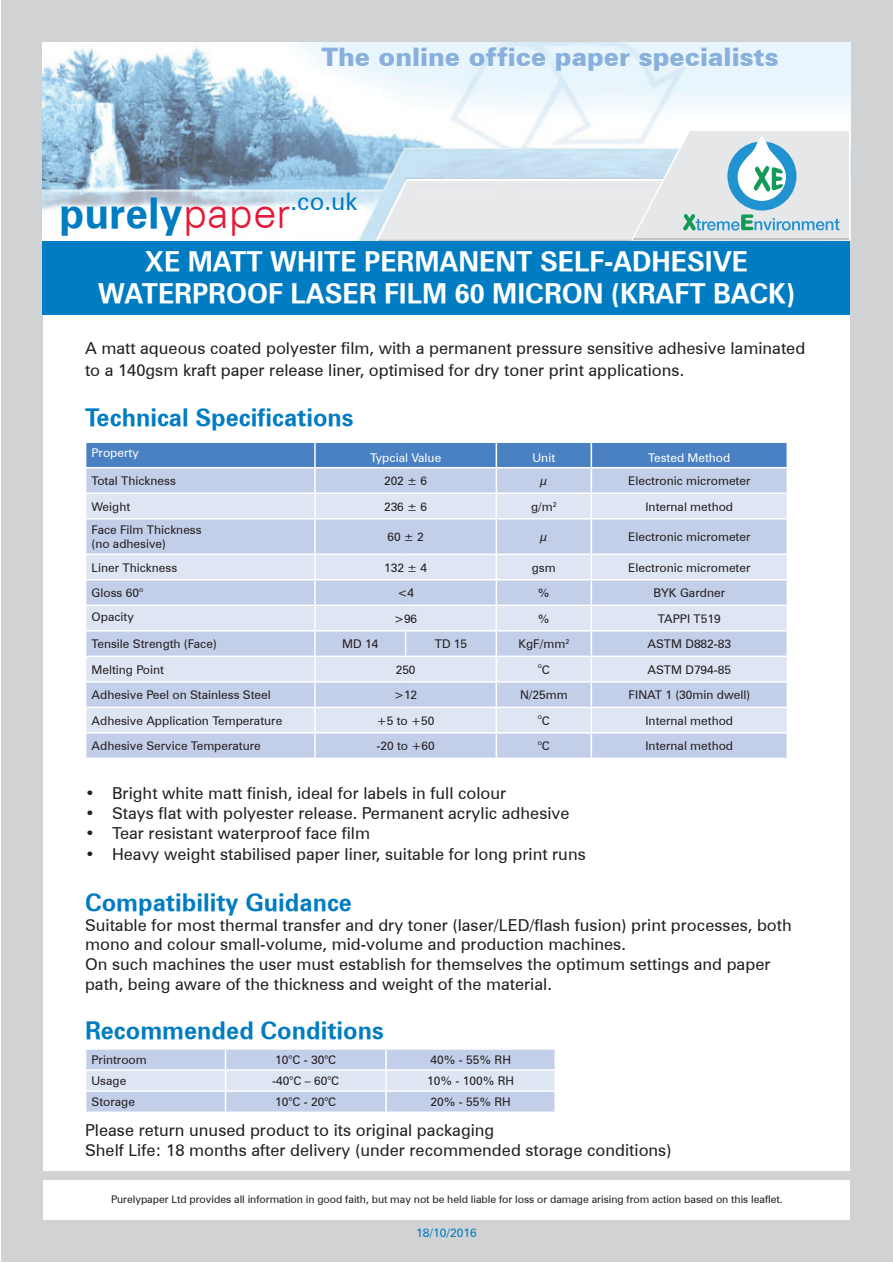
<style>
.page{position:relative;width:893px;height:1263px;background:#fff}
.page>*{position:absolute;margin:0;border:0;box-sizing:border-box;transform-origin:0 0}
.t1{font:41.55px "Zurich Bold BT";letter-spacing:.005em;color:#007cc2}
.t2{font:27px/32.4px "Zurich Bold BT";color:#fff;text-align:center}
.t3{font:900 25.5px "Zurich BT";color:#89b0dc}
.t4{font:24px "Zurich Bold BT";color:#007cc2}
.t5{font:16.5px/19.8px "Zurich BT";color:#231f20}
.t6{font:12px/14.4px "Zurich BT";color:#231f20}
.t7{font:12px "Zurich BT";color:#fff}
.t8{font:12px "Zurich BT";color:#007cc2}
.t9{font:10.5px "Zurich BT";letter-spacing:-.005em;color:#231f20}
.t10{font:7.05px "Zurich BT";color:#231f20}
.s1{font-family:"Zurich BT";font-weight:300;color:#e51836}
</style>
<div class="page">
<div style="left:1px;top:1px;width:891px;height:1261px;background:#d1d2d4"></div>
<div style="left:43px;top:43px;width:807px;height:1177px;background:#fff"></div>
<img style="left:43px;top:43px;width:807px;height:198px">
<div style="left:43px;top:241px;width:807px;height:74px;background:#007cc2"></div>
<svg style="left:630px;top:129px;width:221px;height:113px;background:#cddee5"></svg>
<hr style="left:633px;top:239px;width:216px;height:1px;background:#939598">
<div style="left:43px;top:1171px;width:807px;height:9px;background:#d1d2d4"></div>
<div style="left:86px;top:734px;width:701px;height:24px;background:#c3cee8"></div>
<svg style="left:86px;top:519px;width:701px;height:213px;background:#d0d9ed"></svg>
<hr style="left:314px;top:519px;width:2px;height:34px;background:#fff">
<hr style="left:496px;top:519px;width:1px;height:34px;background:#fff">
<hr style="left:591px;top:519px;width:1px;height:34px;background:#fff">
<svg style="left:86px;top:442px;width:701px;height:76px;background:#a9bfe0"></svg>
<hr style="left:85px;top:553px;width:230px;height:2px;background:#fff">
<hr style="left:85px;top:579px;width:230px;height:1px;background:#fff">
<hr style="left:315px;top:553px;width:91px;height:2px;background:#fff">
<hr style="left:314px;top:555px;width:2px;height:24px;background:#fff">
<hr style="left:406px;top:553px;width:90px;height:2px;background:#fff">
<hr style="left:496px;top:553px;width:95px;height:2px;background:#fff">
<hr style="left:496px;top:579px;width:95px;height:1px;background:#fff">
<hr style="left:591px;top:553px;width:197px;height:2px;background:#fff">
<hr style="left:591px;top:579px;width:197px;height:1px;background:#fff">
<hr style="left:315px;top:579px;width:91px;height:1px;background:#fff">
<hr style="left:314px;top:580px;width:2px;height:25px;background:#fff">
<hr style="left:406px;top:579px;width:90px;height:1px;background:#fff">
<hr style="left:85px;top:605px;width:230px;height:1px;background:#fff">
<hr style="left:315px;top:605px;width:91px;height:1px;background:#fff">
<hr style="left:314px;top:606px;width:2px;height:24px;background:#fff">
<hr style="left:406px;top:605px;width:90px;height:1px;background:#fff">
<hr style="left:496px;top:605px;width:95px;height:1px;background:#fff">
<hr style="left:591px;top:605px;width:197px;height:1px;background:#fff">
<hr style="left:85px;top:630px;width:230px;height:2px;background:#fff">
<hr style="left:315px;top:630px;width:91px;height:2px;background:#fff">
<hr style="left:406px;top:630px;width:90px;height:2px;background:#fff">
<hr style="left:496px;top:630px;width:95px;height:2px;background:#fff">
<hr style="left:591px;top:630px;width:197px;height:2px;background:#fff">
<hr style="left:314px;top:632px;width:2px;height:24px;background:#fff">
<svg style="left:405px;top:632px;width:1px;height:24px"></svg>
<hr style="left:85px;top:656px;width:230px;height:1px;background:#fff">
<hr style="left:315px;top:656px;width:91px;height:1px;background:#fff">
<hr style="left:314px;top:657px;width:2px;height:24px;background:#fff">
<hr style="left:406px;top:656px;width:90px;height:1px;background:#fff">
<hr style="left:496px;top:656px;width:95px;height:1px;background:#fff">
<hr style="left:591px;top:656px;width:197px;height:1px;background:#fff">
<hr style="left:85px;top:681px;width:230px;height:2px;background:#fff">
<hr style="left:315px;top:681px;width:91px;height:2px;background:#fff">
<hr style="left:406px;top:681px;width:90px;height:2px;background:#fff">
<hr style="left:496px;top:681px;width:95px;height:2px;background:#fff">
<hr style="left:591px;top:681px;width:197px;height:2px;background:#fff">
<hr style="left:314px;top:683px;width:2px;height:24px;background:#fff">
<hr style="left:314px;top:734px;width:2px;height:24px;background:#fff">
<hr style="left:85px;top:707px;width:230px;height:1px;background:#fff">
<hr style="left:315px;top:707px;width:91px;height:1px;background:#fff">
<hr style="left:314px;top:708px;width:2px;height:24px;background:#fff">
<hr style="left:406px;top:707px;width:90px;height:1px;background:#fff">
<hr style="left:496px;top:707px;width:95px;height:1px;background:#fff">
<svg style="left:496px;top:555px;width:1px;height:203px"></svg>
<hr style="left:496px;top:732px;width:95px;height:2px;background:#fff">
<hr style="left:591px;top:707px;width:197px;height:1px;background:#fff">
<svg style="left:591px;top:555px;width:1px;height:203px"></svg>
<hr style="left:591px;top:732px;width:197px;height:2px;background:#fff">
<svg style="left:86px;top:1049px;width:469px;height:63px;background:#cfd8ec"></svg>
<hr style="left:386px;top:1090px;width:170px;height:2px;background:#fff">
<h3 class="t3" style="left:321px;top:42px;width:459px">The online office paper specialists</h3>
<h1 class="t1" style="left:59px;top:188px;width:300px">purely<span class="s1">paper</span><sup>.co.uk</sup></h1>
<h2 class="t2" style="left:98px;top:245px;width:698px">XE MATT WHITE PERMANENT SELF-ADHESIVE<br>WATERPROOF LASER FILM 60 MICRON (KRAFT BACK)</h2>
<p class="t5" style="left:85px;top:338px;width:722px;line-height:21.6px">A matt aqueous coated polyester film, with a permanent pressure sensitive adhesive laminated to a 140gsm kraft paper release liner, optimised for dry toner print applications.</p>
<h3 class="t4" style="left:85px;top:403px;width:270px">Technical Specifications</h3>
<p class="t7" style="left:92px;top:446px;width:49px">Property</p>
<p class="t7" style="left:370px;top:450px;width:73px">Typcial Value</p>
<p class="t7" style="left:533px;top:450px;width:24px">Unit</p>
<p class="t7" style="left:648px;top:450px;width:84px">Tested Method</p>
<p class="t6" style="left:92px;top:473px;width:86px">Total Thickness</p>
<p class="t6" style="left:384px;top:473px;width:45px">202 ± 6</p>
<p class="t6" style="left:540px;top:473px;width:8px">µ</p>
<p class="t6" style="left:628px;top:473px;width:124px">Electronic micrometer</p>
<p class="t6" style="left:92px;top:499px;width:40px">Weight</p>
<p class="t6" style="left:384px;top:499px;width:45px">236 ± 6</p>
<p class="t6" style="left:531px;top:499px;width:27px">g/m<sup>2</sup></p>
<p class="t6" style="left:645px;top:499px;width:89px">Internal method</p>
<p class="t6" style="left:92px;top:522px;width:112px">Face Film Thickness (no adhesive)</p>
<p class="t6" style="left:387px;top:529px;width:38px">60 ± 2</p>
<p class="t6" style="left:540px;top:529px;width:8px">µ</p>
<p class="t6" style="left:628px;top:529px;width:124px">Electronic micrometer</p>
<p class="t6" style="left:92px;top:560px;width:87px">Liner Thickness</p>
<p class="t6" style="left:384px;top:560px;width:45px">132 ± 4</p>
<p class="t6" style="left:532px;top:560px;width:25px">gsm</p>
<p class="t6" style="left:628px;top:560px;width:124px">Electronic micrometer</p>
<p class="t6" style="left:92px;top:585px;width:49px">Gloss 60</p>
<p class="t10" style="left:139px;top:585px;width:6px">o</p>
<p class="t6" style="left:397px;top:585px;width:18px">&lt;4</p>
<p class="t6" style="left:538px;top:585px;width:13px">%</p>
<p class="t6" style="left:654px;top:585px;width:73px">BYK Gardner</p>
<p class="t6" style="left:92px;top:610px;width:44px">Opacity</p>
<p class="t6" style="left:394px;top:611px;width:25px">&gt;96</p>
<p class="t6" style="left:538px;top:611px;width:13px">%</p>
<p class="t6" style="left:658px;top:611px;width:64px">TAPPI T519</p>
<p class="t6" style="left:92px;top:637px;width:127px">Tensile Strength (Face)</p>
<p class="t6" style="left:342px;top:637px;width:38px">MD 14</p>
<p class="t6" style="left:435px;top:637px;width:34px">TD 15</p>
<p class="t6" style="left:518px;top:637px;width:52px">KgF/mm<sup>2</sup></p>
<p class="t6" style="left:647px;top:637px;width:85px">ASTM D882-83</p>
<p class="t6" style="left:92px;top:662px;width:74px">Melting Point</p>
<p class="t6" style="left:396px;top:662px;width:21px">250</p>
<p class="t10" style="left:538px;top:661px;width:6px">o</p>
<p class="t6" style="left:542px;top:662px;width:9px">C</p>
<p class="t6" style="left:647px;top:662px;width:85px">ASTM D794-85</p>
<p class="t6" style="left:92px;top:688px;width:181px">Adhesive Peel on Stainless Steel</p>
<p class="t6" style="left:394px;top:688px;width:25px">&gt;12</p>
<p class="t6" style="left:520px;top:688px;width:49px">N/25mm</p>
<p class="t6" style="left:629px;top:688px;width:123px">FINAT 1 (30min dwell)</p>
<p class="t6" style="left:92px;top:713px;width:192px">Adhesive Application Temperature</p>
<p class="t6" style="left:377px;top:713px;width:59px">+5 to +50</p>
<p class="t10" style="left:538px;top:712px;width:6px">o</p>
<p class="t6" style="left:542px;top:713px;width:9px">C</p>
<p class="t6" style="left:645px;top:713px;width:89px">Internal method</p>
<p class="t6" style="left:92px;top:739px;width:171px">Adhesive Service Temperature</p>
<p class="t6" style="left:377px;top:739px;width:60px">-20 to +60</p>
<p class="t10" style="left:538px;top:738px;width:6px">o</p>
<p class="t6" style="left:542px;top:739px;width:9px">C</p>
<p class="t6" style="left:645px;top:739px;width:89px">Internal method</p>
<p class="t5" style="left:85px;top:783px;width:423px">• Bright white matt finish, ideal for labels in full colour</p>
<p class="t5" style="left:85px;top:803px;width:486px">• Stays flat with polyester release. Permanent acrylic adhesive</p>
<p class="t5" style="left:85px;top:823px;width:287px">• Tear resistant waterproof face film</p>
<p class="t5" style="left:85px;top:844px;width:502px">• Heavy weight stabilised paper liner, suitable for long print runs</p>
<h3 class="t4" style="left:85px;top:888px;width:269px">Compatibility Guidance</h3>
<p class="t5" style="left:85px;top:915px;width:708px">Suitable for most thermal transfer and dry toner (laser/LED/flash fusion) print processes, both mono and colour small-volume, mid-volume and production machines.<br>On such machines the user must establish for themselves the optimum settings and paper path, being aware of the thickness and weight of the material.</p>
<h3 class="t4" style="left:85px;top:1015px;width:300px">Recommended Conditions</h3>
<p class="t6" style="left:92px;top:1052px;width:57px">Printroom</p>
<p class="t6" style="left:275px;top:1052px;width:62px">10°C - 30°C</p>
<p class="t6" style="left:430px;top:1052px;width:82px">40% - 55% RH</p>
<p class="t6" style="left:92px;top:1073px;width:36px">Usage</p>
<p class="t6" style="left:272px;top:1073px;width:68px">-40°C – 60°C</p>
<p class="t6" style="left:427px;top:1073px;width:89px">10% - 100% RH</p>
<p class="t6" style="left:92px;top:1095px;width:45px">Storage</p>
<p class="t6" style="left:275px;top:1095px;width:62px">10°C - 20°C</p>
<p class="t6" style="left:430px;top:1095px;width:82px">20% - 55% RH</p>
<p class="t5" style="left:85px;top:1120px;width:588px">Please return unused product to its original packaging<br>Shelf Life: 18 months after delivery (under recommended storage conditions)</p>
<p class="t9" style="left:111px;top:1193px;width:673px">Purelypaper Ltd provides all information in good faith, but may not be held liable for loss or damage arising from action based on this leaflet.</p>
<p class="t8" style="left:416px;top:1225px;width:62px">18/10/2016</p>
</div>
